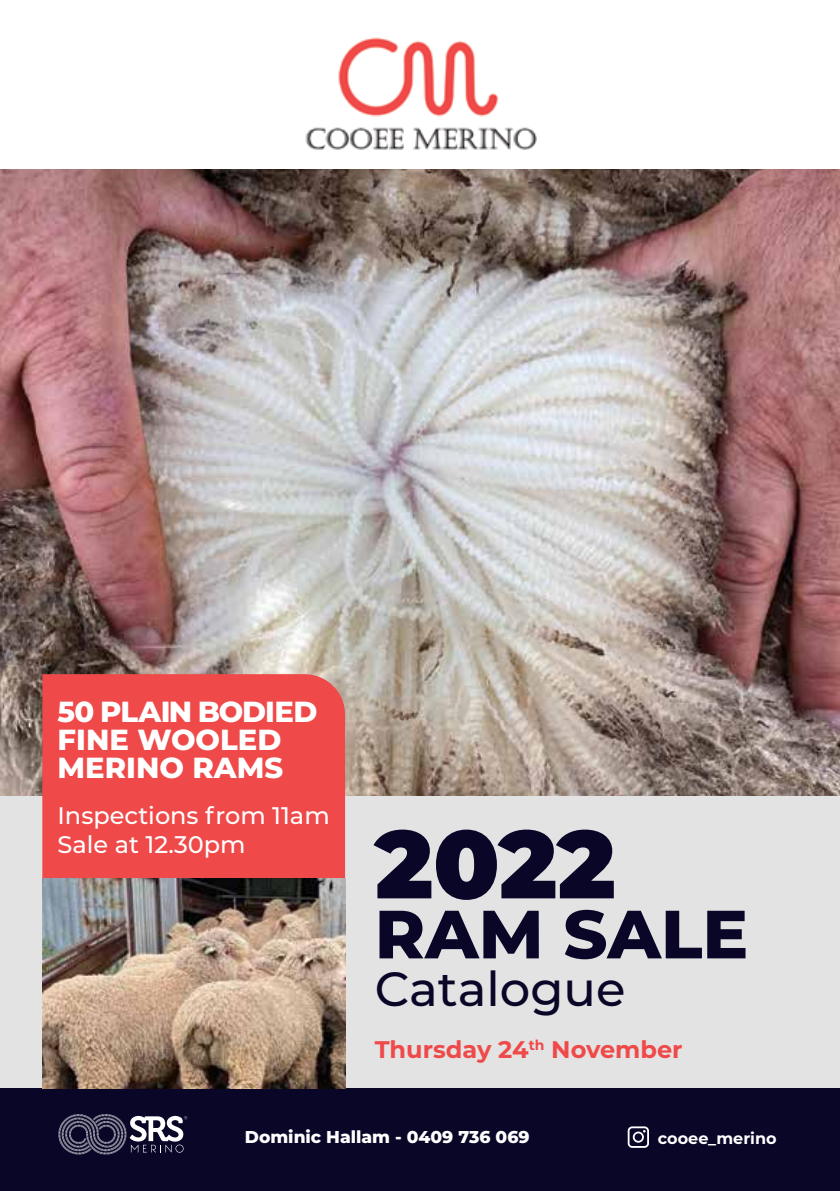
<style>
.page{position:relative;width:840px;height:1191px;background:#fff}
.page>*{position:absolute;margin:0;border:0;box-sizing:border-box;transform-origin:0 0}
.t1{font:900 96px "Montserrat";color:#090628}
.t2{font:800 68px "Montserrat";color:#090628}
.t3{font:500 48px "Montserrat";color:#090628}
.t4{font:800 29px/28px "Montserrat";color:#fff}
.t5{font:500 24px/28.8px "Montserrat";color:#fff}
.t6{font:700 24px "Montserrat";color:#ef4949}
.t7{font:800 17.2px "Montserrat";color:#fff}
.t8{font:700 16px "Montserrat";color:#fff}
</style>
<div class="page">
<div style="left:0;top:684px;width:839px;height:404px;background:#e2e3e2"></div>
<img style="left:0;top:169px;width:839px;height:626px">
<div style="left:0;top:1088px;width:839px;height:103px;background:#090628"></div>
<div style="left:42px;top:674px;width:303px;height:204px;background:#ef4949"></div>
<svg style="left:627px;top:1126px;width:21px;height:21px"></svg>
<img style="left:305px;top:37px;width:232px;height:113px">
<img style="left:42px;top:878px;width:303px;height:210px">
<svg style="left:58px;top:1114px;width:129px;height:40px"></svg>
<p class="t4" style="left:57px;top:696px;width:261px">50 PLAIN BODIED<br>FINE WOOLED<br>MERINO RAMS</p>
<p class="t5" style="left:57px;top:800px;width:273px">Inspections from 11am<br>Sale at 12.30pm</p>
<h1 class="t1" style="left:374px;top:792px;width:242px">2022</h1>
<h2 class="t2" style="left:374px;top:884px;width:375px">RAM SALE</h2>
<h3 class="t3" style="left:374px;top:955px;width:252px">Catalogue</h3>
<p class="t6" style="left:374px;top:1032px;width:309px">Thursday 24<sup>th</sup> November</p>
<p class="t7" style="left:245px;top:1124px;width:286px">Dominic Hallam - 0409 736 069</p>
<p class="t8" style="left:657px;top:1126px;width:120px">cooee_merino</p>
</div>
